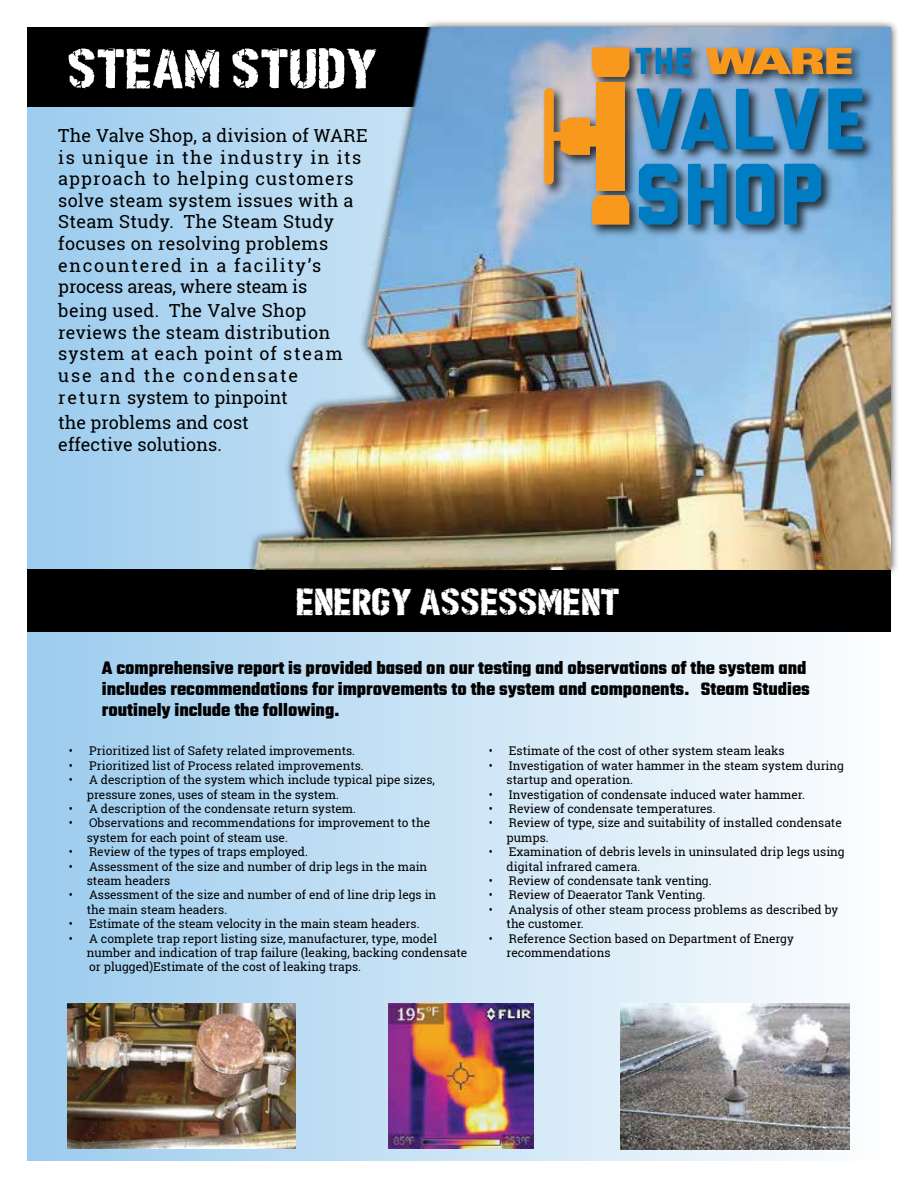
<style>
.page{position:relative;width:918px;height:1188px;background:#fff}
.page>*{position:absolute;margin:0;border:0;box-sizing:border-box;transform-origin:0 0}
.t1{font:55.5px "Boilerplate Bold Stencil";color:#fff}
.t2{font:37.5px "Boilerplate Bold Stencil";color:#fff}
.t3{font:700 19.5px/21px "Teko";color:#000}
.t4{font:18px/21.6px "Roboto Slab";letter-spacing:.02em;color:#000}
.t5{font:12px/14.4px "Roboto Slab";color:#000}
</style>
<div class="page">
<div style="left:27px;top:27px;width:864px;height:1134px;background:linear-gradient(to right,#9bcbed,#fcfcfc)"></div>
<div style="left:27px;top:27px;width:497px;height:79px;background:#000"></div>
<img style="left:620px;top:1003px;width:230px;height:146px">
<div style="left:28px;top:569px;width:863px;height:62px;background:#000"></div>
<div style="left:246px;top:19px;width:653px;height:559px;background:#000;opacity:.75"></div>
<img style="left:250px;top:27px;width:641px;height:542px">
<div style="left:541px;top:44px;width:334px;height:194px;background:#000;opacity:.75"></div>
<svg style="left:635px;top:48px;width:56px;height:26px"></svg>
<svg style="left:636px;top:88px;width:92px;height:61px;background:#3381b5"></svg>
<svg style="left:736px;top:88px;width:84px;height:61px;background:#3885b9"></svg>
<svg style="left:828px;top:89px;width:34px;height:60px;background:#1175b1"></svg>
<svg style="left:639px;top:164px;width:39px;height:61px;background:#1479b5"></svg>
<svg style="left:688px;top:164px;width:39px;height:61px;background:#197cb7"></svg>
<svg style="left:736px;top:164px;width:39px;height:61px;background:#167bb7"></svg>
<svg style="left:784px;top:164px;width:37px;height:61px;background:#1e7bb4"></svg>
<svg style="left:592px;top:48px;width:37px;height:29px"></svg>
<div style="left:596px;top:82px;width:29px;height:108px;background:#f8991d"></div>
<svg style="left:592px;top:195px;width:37px;height:30px"></svg>
<svg style="left:544px;top:88px;width:52px;height:97px;background:#c19e72"></svg>
<svg style="left:706px;top:48px;width:146px;height:26px;background:#c78a39"></svg>
<img style="left:388px;top:1003px;width:146px;height:146px">
<img style="left:68px;top:1003px;width:228px;height:146px">
<h1 class="t1" style="left:68px;top:22px;width:311px">STEAM STUDY</h1>
<p class="t4" style="left:58px;top:124px;width:311px">The Valve Shop, a division of WARE is unique in the industry in its approach to helping customers solve steam system issues with a<br>Steam Study. The Steam Study focuses on resolving problems encountered in a facility’s process areas, where steam is</p>
<h3 class="t4" style="left:58px;top:300px;width:286px">being used. The Valve Shop reviews the steam distribution system at each point of steam use and the condensate return system to pinpoint</h3>
<h3 class="t4" style="left:58px;top:412px;width:192px">the problems and cost effective solutions.</h3>
<h2 class="t2" style="left:296px;top:570px;width:325px">ENERGY ASSESSMENT</h2>
<h3 class="t3" style="left:102px;top:659px;width:709px">A comprehensive report is provided based on our testing and observations of the system and includes recommendations for improvements to the system and components. Steam Studies routinely include the following.</h3>
<p class="t5" style="left:69px;top:744px;width:288px">• Prioritized list of Safety related improvements.</p>
<p class="t5" style="left:69px;top:758px;width:296px">• Prioritized list of Process related improvements.</p>
<p class="t5" style="left:87px;top:773px;width:349px;text-indent:-18px">• A description of the system which include typical pipe sizes, pressure zones, uses of steam in the system.</p>
<p class="t5" style="left:69px;top:801px;width:289px">• A description of the condensate return system.</p>
<p class="t5" style="left:87px;top:816px;width:345px;text-indent:-18px">• Observations and recommendations for improvement to the system for each point of steam use.</p>
<p class="t5" style="left:69px;top:845px;width:241px">• Review of the types of traps employed.</p>
<p class="t5" style="left:87px;top:859px;width:342px;text-indent:-18px">• Assessment of the size and number of drip legs in the main steam headers</p>
<p class="t5" style="left:87px;top:888px;width:351px;text-indent:-18px">• Assessment of the size and number of end of line drip legs in the main steam headers.</p>
<p class="t5" style="left:69px;top:917px;width:352px">• Estimate of the steam velocity in the main steam headers.</p>
<p class="t5" style="left:87px;top:931px;width:382px;text-indent:-18px">• A complete trap report listing size, manufacturer, type, model number and indication of trap failure (leaking, backing condensate or plugged)Estimate of the cost of leaking traps.</p>
<p class="t5" style="left:489px;top:744px;width:297px">• Estimate of the cost of other system steam leaks</p>
<p class="t5" style="left:507px;top:758px;width:339px;text-indent:-18px">• Investigation of water hammer in the steam system during startup and operation.</p>
<p class="t5" style="left:489px;top:787px;width:318px">• Investigation of condensate induced water hammer.</p>
<p class="t5" style="left:489px;top:801px;width:228px">• Review of condensate temperatures.</p>
<p class="t5" style="left:507px;top:816px;width:337px;text-indent:-18px">• Review of type, size and suitability of installed condensate pumps.</p>
<p class="t5" style="left:507px;top:845px;width:340px;text-indent:-18px">• Examination of debris levels in uninsulated drip legs using digital infrared camera.</p>
<p class="t5" style="left:489px;top:873px;width:224px">• Review of condensate tank venting.</p>
<p class="t5" style="left:489px;top:888px;width:218px">• Review of Deaerator Tank Venting.</p>
<p class="t5" style="left:507px;top:902px;width:333px;text-indent:-18px">• Analysis of other steam process problems as described by the customer.</p>
<p class="t5" style="left:507px;top:931px;width:289px;text-indent:-18px">• Reference Section based on Department of Energy recommendations</p>
</div>
